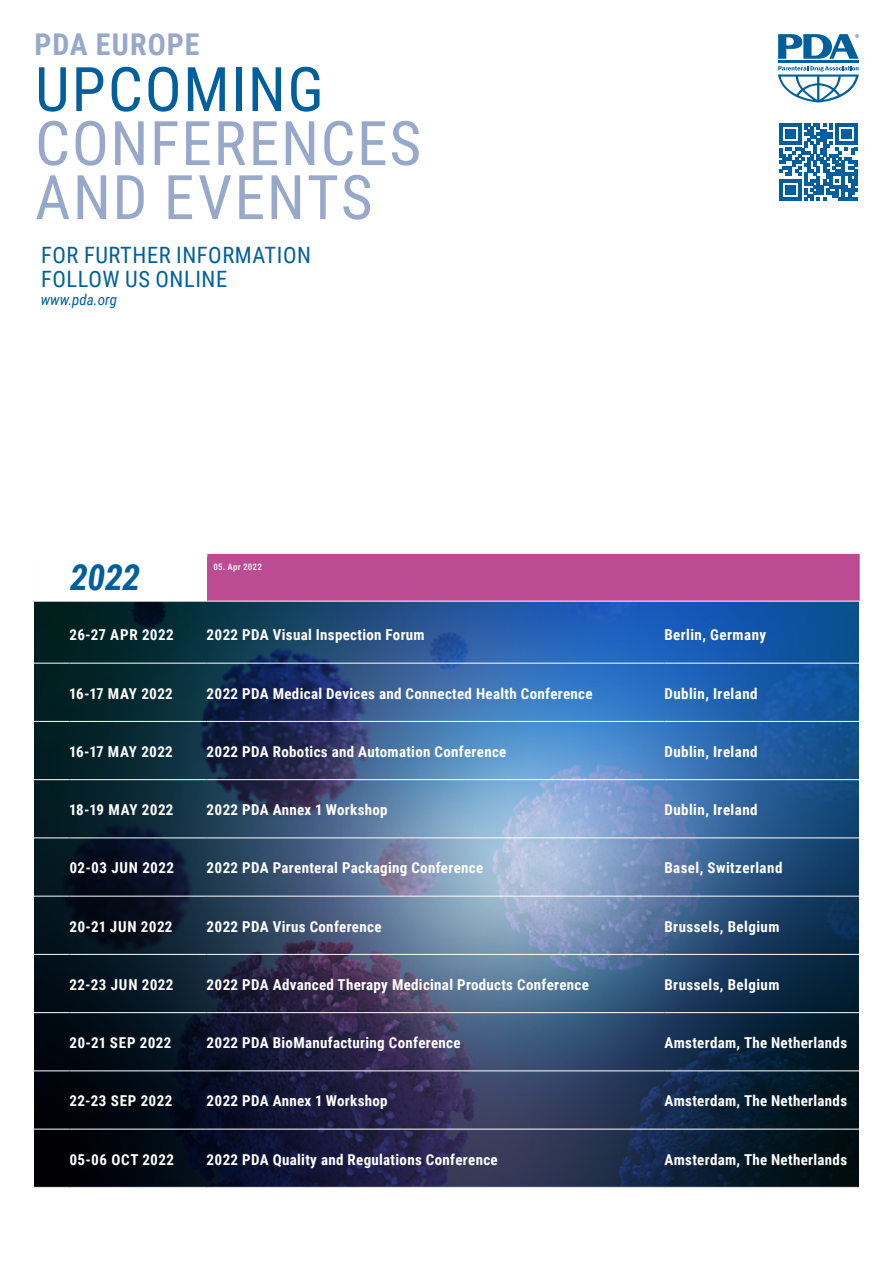
<style>
.page{position:relative;width:893px;height:1263px;background:#fff}
.page>*{position:absolute;margin:0;border:0;box-sizing:border-box;transform-origin:0 0}
.t1{font:61.5px/54px "Roboto Condensed";letter-spacing:.03em;color:#98a8cb}
.t2{font:61.5px "Roboto Condensed";letter-spacing:.025em;color:#005f9c}
.t3{font:italic 700 36px "Roboto Condensed";color:#005f9c}
.t4{font:700 30px "Roboto Condensed";letter-spacing:.035em;color:#98a8cb}
.t5{font:22.5px/24px "Roboto Condensed";letter-spacing:.025em;color:#005f9c}
.t6{font:700 15px "Roboto Condensed";letter-spacing:.02em;color:#fff}
.t7{font:italic 15px "Roboto Condensed";color:#005f9c}
.t8{font:700 9px "Roboto Condensed";letter-spacing:.03em;color:#e8e3f0}
</style>
<div class="page">
<hr style="left:778px;top:61px;width:81px;height:2px;background:#005f9c">
<svg style="left:778px;top:66px;width:81px;height:36px"></svg>
<svg style="left:778px;top:34px;width:81px;height:25px"></svg>
<svg style="left:780px;top:123px;width:77px;height:78px"></svg>
<img style="left:34px;top:602px;width:825px;height:585px">
<div style="left:207px;top:554px;width:653px;height:47px;background:#bc4b92"></div>
<hr style="left:34px;top:663px;width:35px;height:1px;background:#fff">
<hr style="left:69px;top:663px;width:138px;height:1px;background:#fff">
<hr style="left:207px;top:663px;width:457px;height:1px;background:#fff">
<hr style="left:664px;top:663px;width:195px;height:1px;background:#fff">
<hr style="left:34px;top:721px;width:35px;height:1px;background:#fff">
<hr style="left:69px;top:721px;width:138px;height:1px;background:#fff">
<hr style="left:207px;top:721px;width:457px;height:1px;background:#fff">
<hr style="left:664px;top:721px;width:195px;height:1px;background:#fff">
<hr style="left:34px;top:779px;width:35px;height:1px;background:#fff">
<hr style="left:69px;top:779px;width:138px;height:1px;background:#fff">
<hr style="left:207px;top:779px;width:457px;height:1px;background:#fff">
<hr style="left:664px;top:779px;width:195px;height:1px;background:#fff">
<hr style="left:34px;top:837px;width:35px;height:1px;background:#fff">
<hr style="left:69px;top:837px;width:138px;height:1px;background:#fff">
<hr style="left:207px;top:837px;width:457px;height:1px;background:#fff">
<hr style="left:664px;top:837px;width:195px;height:1px;background:#fff">
<hr style="left:34px;top:896px;width:35px;height:1px;background:#fff">
<hr style="left:69px;top:896px;width:138px;height:1px;background:#fff">
<hr style="left:207px;top:896px;width:457px;height:1px;background:#fff">
<hr style="left:664px;top:896px;width:195px;height:1px;background:#fff">
<hr style="left:34px;top:954px;width:35px;height:1px;background:#fff">
<hr style="left:69px;top:954px;width:138px;height:1px;background:#fff">
<hr style="left:207px;top:954px;width:457px;height:1px;background:#fff">
<hr style="left:664px;top:954px;width:195px;height:1px;background:#fff">
<hr style="left:34px;top:1012px;width:35px;height:1px;background:#fff">
<hr style="left:69px;top:1012px;width:138px;height:1px;background:#fff">
<hr style="left:207px;top:1012px;width:457px;height:1px;background:#fff">
<hr style="left:664px;top:1012px;width:195px;height:1px;background:#fff">
<hr style="left:34px;top:1070px;width:35px;height:1px;background:#fff">
<hr style="left:69px;top:1070px;width:138px;height:1px;background:#fff">
<hr style="left:207px;top:1070px;width:457px;height:1px;background:#fff">
<hr style="left:664px;top:1070px;width:195px;height:1px;background:#fff">
<hr style="left:34px;top:1129px;width:35px;height:1px;background:#fff">
<hr style="left:69px;top:1129px;width:138px;height:1px;background:#fff">
<hr style="left:207px;top:1129px;width:457px;height:1px;background:#fff">
<hr style="left:664px;top:1129px;width:195px;height:1px;background:#fff">
<h3 class="t4" style="left:35px;top:24px;width:167px">PDA EUROPE</h3>
<h1 class="t2" style="left:35px;top:46px;width:290px">UPCOMING</h1>
<h1 class="t1" style="left:35px;top:114px;width:388px">CONFERENCES<br>AND EVENTS</h1>
<h3 class="t5" style="left:41px;top:242px;width:271px">FOR FURTHER INFORMATION<br>FOLLOW US ONLINE</h3>
<p class="t7" style="left:41px;top:289px;width:78px">www.pda.org</p>
<h2 class="t3" style="left:70px;top:552px;width:72px">2022</h2>
<p class="t8" style="left:213px;top:560px;width:50px">05. Apr 2022</p>
<p class="t6" style="left:69px;top:624px;width:106px">26-27 APR 2022</p>
<p class="t6" style="left:207px;top:624px;width:220px">2022 PDA Visual Inspection Forum</p>
<p class="t6" style="left:664px;top:624px;width:103px">Berlin, Germany</p>
<p class="t6" style="left:69px;top:683px;width:105px">16-17 MAY 2022</p>
<p class="t6" style="left:207px;top:683px;width:388px">2022 PDA Medical Devices and Connected Health Conference</p>
<p class="t6" style="left:664px;top:683px;width:95px">Dublin, Ireland</p>
<p class="t6" style="left:69px;top:741px;width:105px">16-17 MAY 2022</p>
<p class="t6" style="left:207px;top:741px;width:301px">2022 PDA Robotics and Automation Conference</p>
<p class="t6" style="left:664px;top:741px;width:95px">Dublin, Ireland</p>
<p class="t6" style="left:69px;top:799px;width:106px">18-19 MAY 2022</p>
<p class="t6" style="left:207px;top:799px;width:183px">2022 PDA Annex 1 Workshop</p>
<p class="t6" style="left:664px;top:799px;width:95px">Dublin, Ireland</p>
<p class="t6" style="left:69px;top:857px;width:106px">02-03 JUN 2022</p>
<p class="t6" style="left:207px;top:857px;width:278px">2022 PDA Parenteral Packaging Conference</p>
<p class="t6" style="left:664px;top:857px;width:120px">Basel, Switzerland</p>
<p class="t6" style="left:69px;top:916px;width:105px">20-21 JUN 2022</p>
<p class="t6" style="left:207px;top:916px;width:176px">2022 PDA Virus Conference</p>
<p class="t6" style="left:664px;top:916px;width:117px">Brussels, Belgium</p>
<p class="t6" style="left:69px;top:974px;width:105px">22-23 JUN 2022</p>
<p class="t6" style="left:207px;top:974px;width:384px">2022 PDA Advanced Therapy Medicinal Products Conference</p>
<p class="t6" style="left:664px;top:974px;width:117px">Brussels, Belgium</p>
<p class="t6" style="left:69px;top:1032px;width:103px">20-21 SEP 2022</p>
<p class="t6" style="left:207px;top:1032px;width:255px">2022 PDA BioManufacturing Conference</p>
<p class="t6" style="left:664px;top:1032px;width:184px">Amsterdam, The Netherlands</p>
<p class="t6" style="left:69px;top:1090px;width:104px">22-23 SEP 2022</p>
<p class="t6" style="left:207px;top:1090px;width:183px">2022 PDA Annex 1 Workshop</p>
<p class="t6" style="left:664px;top:1090px;width:184px">Amsterdam, The Netherlands</p>
<p class="t6" style="left:69px;top:1149px;width:106px">05-06 OCT 2022</p>
<p class="t6" style="left:207px;top:1149px;width:293px">2022 PDA Quality and Regulations Conference</p>
<p class="t6" style="left:664px;top:1149px;width:184px">Amsterdam, The Netherlands</p>
</div>
